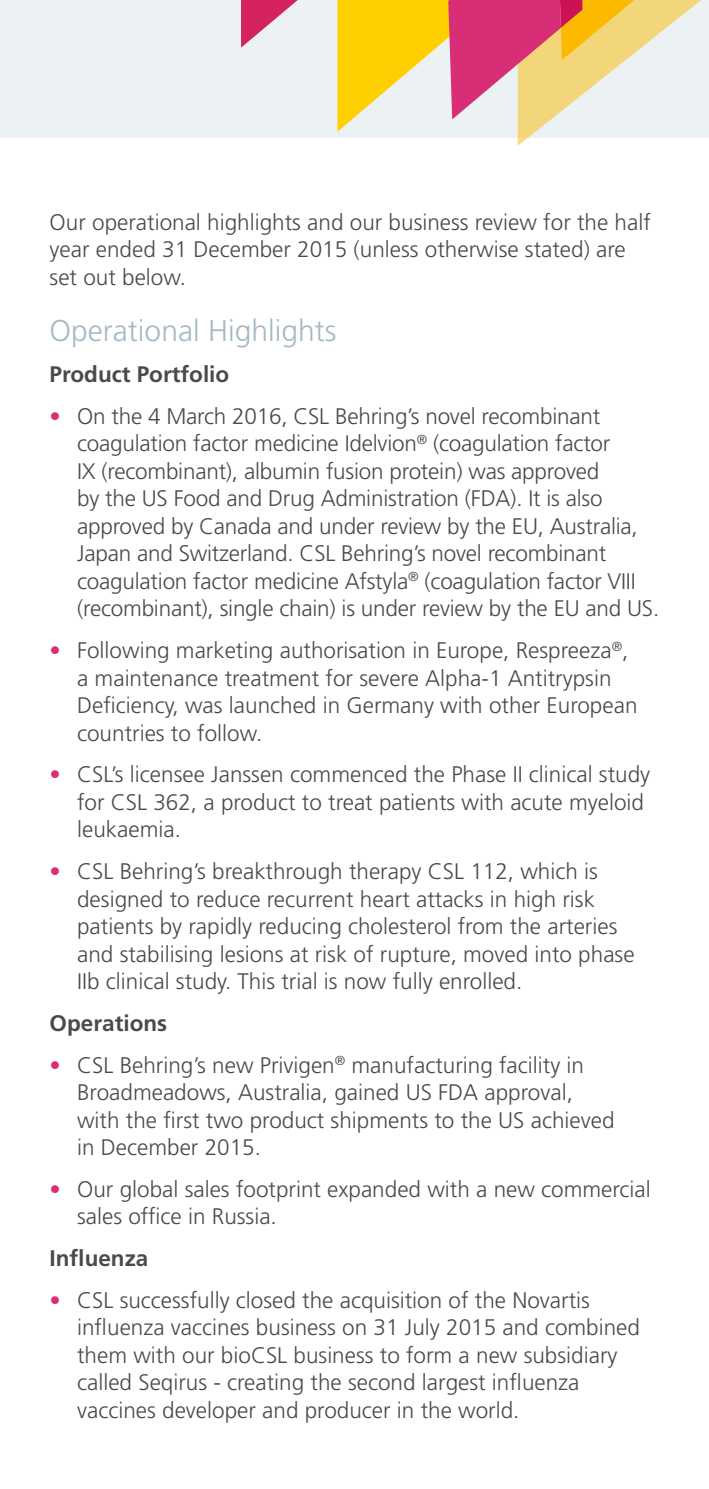
<style>
.page{position:relative;width:709px;height:1489px;background:#fff}
.page>*{position:absolute;margin:0;border:0;box-sizing:border-box;transform-origin:0 0}
.t1{font:300 30px "Frutiger LT Std";color:#a5b9c4}
.t2{font:300 22.5px/27.5px "Frutiger LT Std";color:#4a4a49}
.t3{font:700 22.5px "Frutiger LT Std";color:#4a4a49}
.s1{color:#d82e75}
</style>
<div class="page">
<div style="left:0;top:0;width:709px;height:137px;background:#ecf1f4"></div>
<svg style="left:337px;top:0;width:111px;height:132px;fill:#ffd000"></svg>
<svg style="left:241px;top:0;width:57px;height:48px"></svg>
<svg style="left:448px;top:0;width:261px;height:146px"></svg>
<p class="t2" style="left:50px;top:208px;width:602px">Our operational highlights and our business review for the half year ended 31 December 2015 (unless otherwise stated) are set out below.</p>
<h1 class="t1" style="left:50px;top:313px;width:288px">Operational Highlights</h1>
<p class="t3" style="left:50px;top:361px;width:181px">Product Portfolio</p>
<p class="t2" style="left:77px;top:402px;width:583px;text-indent:-27px"><span class="s1">•</span> On the 4 March 2016, CSL Behring’s novel recombinant coagulation factor medicine Idelvion<sup>®</sup> (coagulation factor<br>IX (recombinant), albumin fusion protein) was approved<br>by the US Food and Drug Administration (FDA). It is also approved by Canada and under review by the EU, Australia, Japan and Switzerland. CSL Behring’s novel recombinant coagulation factor medicine Afstyla<sup>®</sup> (coagulation factor VIII (recombinant), single chain) is under review by the EU and US.</p>
<p class="t2" style="left:77px;top:637px;width:562px;text-indent:-27px"><span class="s1">•</span> Following marketing authorisation in Europe, Respreeza<sup>®</sup>, a maintenance treatment for severe Alpha-1 Antitrypsin Deficiency, was launched in Germany with other European countries to follow.</p>
<p class="t2" style="left:77px;top:761px;width:574px;text-indent:-27px"><span class="s1">•</span> CSL’s licensee Janssen commenced the Phase II clinical study for CSL 362, a product to treat patients with acute myeloid leukaemia.</p>
<p class="t2" style="left:77px;top:857px;width:559px;text-indent:-27px"><span class="s1">•</span> CSL Behring’s breakthrough therapy CSL 112, which is designed to reduce recurrent heart attacks in high risk patients by rapidly reducing cholesterol from the arteries and stabilising lesions at risk of rupture, moved into phase IIb clinical study. This trial is now fully enrolled.</p>
<p class="t3" style="left:50px;top:1009px;width:119px">Operations</p>
<p class="t2" style="left:77px;top:1051px;width:539px;text-indent:-27px"><span class="s1">•</span> CSL Behring’s new Privigen<sup>®</sup> manufacturing facility in Broadmeadows, Australia, gained US FDA approval, with the first two product shipments to the US achieved in December 2015.</p>
<p class="t2" style="left:77px;top:1175px;width:575px;text-indent:-27px"><span class="s1">•</span> Our global sales footprint expanded with a new commercial sales office in Russia.</p>
<p class="t3" style="left:50px;top:1244px;width:100px">Influenza</p>
<p class="t2" style="left:77px;top:1286px;width:564px;text-indent:-27px"><span class="s1">•</span> CSL successfully closed the acquisition of the Novartis influenza vaccines business on 31 July 2015 and combined them with our bioCSL business to form a new subsidiary called Seqirus - creating the second largest influenza vaccines developer and producer in the world.</p>
</div>
